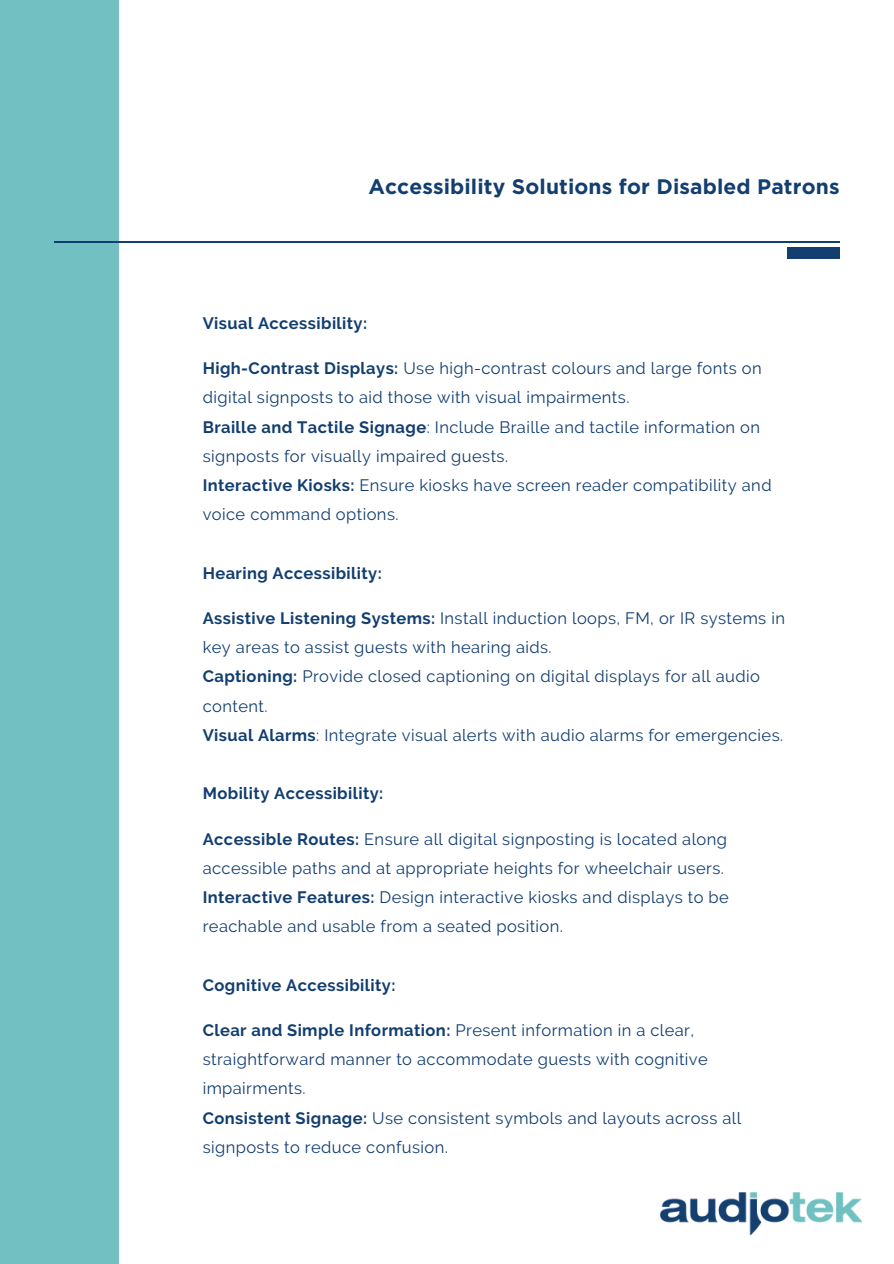
<style>
.page{position:relative;width:894px;height:1264px;background:#fff}
.page>*{position:absolute;margin:0;border:0;box-sizing:border-box;transform-origin:0 0}
.t1{font:700 21px "Gotham";letter-spacing:.005em;color:#123e70}
.t2{font:16.5px/29.2px "Raleway";letter-spacing:.025em;color:#123e70}
.t3{font:700 16.5px "Raleway";letter-spacing:.025em;color:#123e70}
.s1{font-weight:700}
</style>
<div class="page">
<div style="left:0;top:0;width:118px;height:1263px;background:#72c0c2"></div>
<hr style="left:54px;top:242px;width:785px;height:1px;background:#123e70">
<div style="left:786px;top:247px;width:53px;height:12px;background:#123e70"></div>
<img style="left:660px;top:1192px;width:200px;height:42px">
<h2 class="t1" style="left:368px;top:177px;width:472px">Accessibility Solutions for Disabled Patrons</h2>
<p class="t3" style="left:203px;top:313px;width:166px">Visual Accessibility:</p>
<p class="t2" style="left:203px;top:353px;width:560px"><span class="s1">High-Contrast Displays:</span> Use high-contrast colours and large fonts on digital signposts to aid those with visual impairments.</p>
<p class="t2" style="left:203px;top:412px;width:558px"><span class="s1">Braille and Tactile Signage</span>: Include Braille and tactile information on signposts for visually impaired guests.</p>
<h2 class="t2" style="left:203px;top:470px;width:570px"><span class="s1">Interactive Kiosks:</span> Ensure kiosks have screen reader compatibility and voice command options.</h2>
<p class="t3" style="left:203px;top:563px;width:180px">Hearing Accessibility:</p>
<p class="t2" style="left:203px;top:603px;width:583px"><span class="s1">Assistive Listening Systems:</span> Install induction loops, FM, or IR systems in key areas to assist guests with hearing aids.</p>
<p class="t2" style="left:203px;top:662px;width:558px"><span class="s1">Captioning:</span> Provide closed captioning on digital displays for all audio content.</p>
<h2 class="t2" style="left:203px;top:720px;width:582px"><span class="s1">Visual Alarms</span>: Integrate visual alerts with audio alarms for emergencies.</h2>
<p class="t3" style="left:203px;top:784px;width:182px">Mobility Accessibility:</p>
<p class="t2" style="left:203px;top:824px;width:525px"><span class="s1">Accessible Routes:</span> Ensure all digital signposting is located along accessible paths and at appropriate heights for wheelchair users.</p>
<h2 class="t2" style="left:203px;top:882px;width:527px"><span class="s1">Interactive Features:</span> Design interactive kiosks and displays to be reachable and usable from a seated position.</h2>
<p class="t3" style="left:203px;top:975px;width:194px">Cognitive Accessibility:</p>
<p class="t2" style="left:203px;top:1015px;width:506px"><span class="s1">Clear and Simple Information:</span> Present information in a clear, straightforward manner to accommodate guests with cognitive impairments.</p>
<p class="t2" style="left:203px;top:1103px;width:540px"><span class="s1">Consistent Signage:</span> Use consistent symbols and layouts across all signposts to reduce confusion.</p>
</div>
